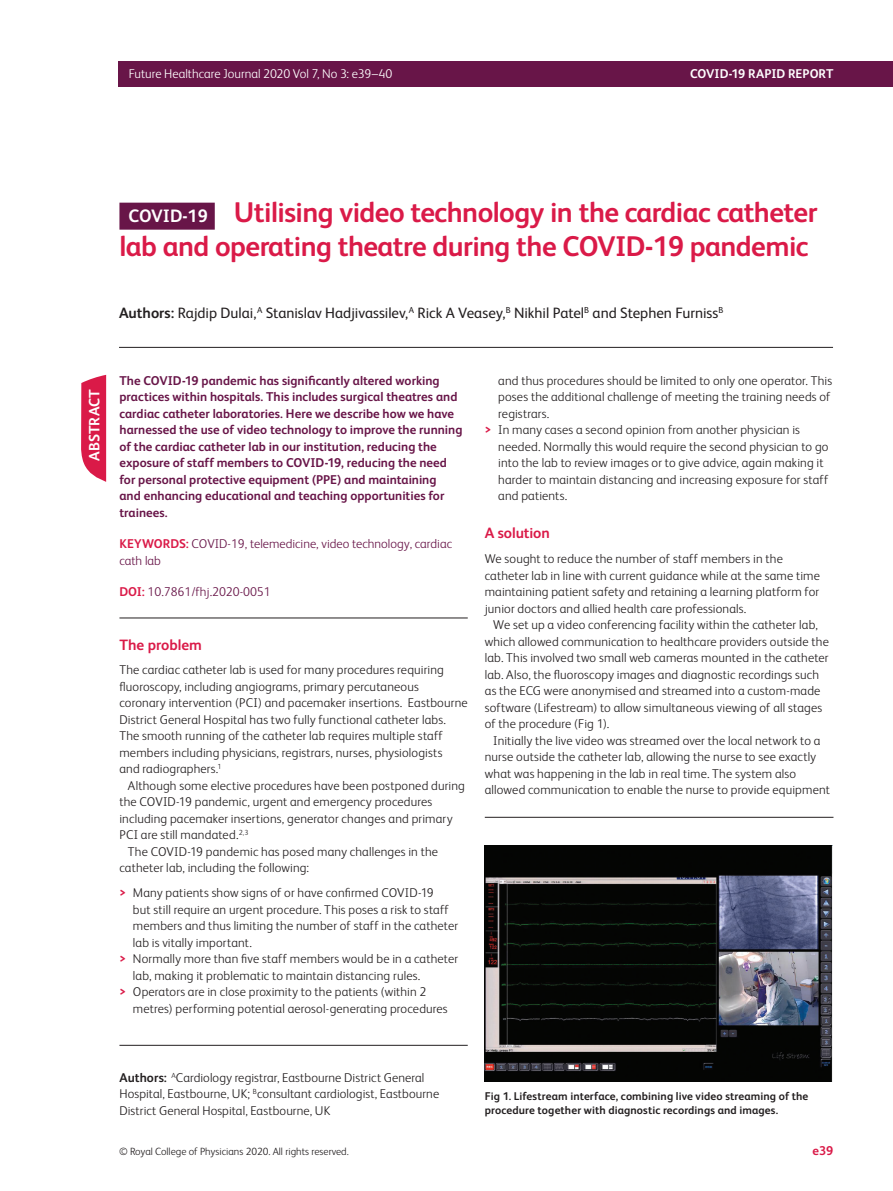
<style>
.page{position:relative;width:893px;height:1191px;background:#fff}
.page>*{position:absolute;margin:0;border:0;box-sizing:border-box;transform-origin:0 0}
.t1{font:700 28.5px/34.2px "FS Albert";letter-spacing:-.02em;color:#da1a48}
.t2{font:700 18px "FS Albert";color:#fff}
.front_article-meta_C{font:15px "FS Albert";letter-spacing:-.005em;color:#231f20}
.body_INTRO{font:700 15px "FS Albert";color:#da1a48}
.body_H1{font:700 15px "FS Albert";letter-spacing:-.005em;color:#da1a48}
.t3{font:700 15px "FS Albert";letter-spacing:.005em;color:#fff}
.body_sec_P_noIndent{font:300 12.75px/16.5px "FS Albert";letter-spacing:.01em;color:#231f20}
.body_sec_P_Indent{font:300 12.75px/16.5px "FS Albert";letter-spacing:.01em;color:#231f20}
.ABSTRACT{font:700 12.75px/16.5px "FS Albert";color:#681548}
.article-meta_contrib{font:300 12.75px/16.5px "FS Albert";letter-spacing:.005em;color:#231f20}
.article-meta_kwd-gro{font:300 12.75px/16.5px "FS Albert";color:#681548}
.t4{font:300 12.75px "FS Albert";color:#fff}
.t5{font:700 12.75px "FS Albert";color:#fff}
.t6{font:700 12.75px "FS Albert";color:#da1a48}
.Figure_caption{font:700 11.25px/14.7px "FS Albert";letter-spacing:.01em;color:#231f20}
.t7{font:300 10.5px "FS Albert";color:#231f20}
.s1{font-weight:700}
.s2{font-weight:700;color:#da1a48}
</style>
<div class="page">
<div style="left:119px;top:203px;width:96px;height:27px;background:#681548"></div>
<hr style="left:119px;top:347px;width:714px;height:1px;background:#231f20">
<hr style="left:119px;top:617px;width:349px;height:1px;background:#231f20">
<hr style="left:119px;top:1045px;width:349px;height:1px;background:#231f20">
<svg style="left:81px;top:375px;width:25px;height:107px;background:#de355d"></svg>
<hr style="left:485px;top:817px;width:348px;height:1px;background:#231f20">
<img style="left:485px;top:845px;width:348px;height:236px">
<div style="left:119px;top:62px;width:774px;height:25px;background:#681548"></div>
<p class="t4" style="left:129px;top:66px;width:265px">Future Healthcare Journal 2020 Vol 7, No 3: e39–40</p>
<p class="t5" style="left:690px;top:66px;width:145px">COVID-19 RAPID REPORT</p>
<p class="t1" style="left:119px;top:195px;width:700px;text-indent:115px">Utilising video technology in the cardiac catheter lab and operating theatre during the COVID-19 pandemic</p>
<p class="t2" style="left:128px;top:205px;width:81px">COVID-19</p>
<p class="front_article-meta_C" style="left:119px;top:305px;width:606px"><span class="s1">Authors:</span> Rajdip Dulai,<sup>A</sup> Stanislav Hadjivassilev,<sup>A</sup> Rick A Veasey,<sup>B</sup> Nikhil Patel<sup>B</sup> and Stephen Furniss<sup>B</sup></p>
<p class="t3" style="left:86px;top:461px;width:73px;rotate:-90deg">ABSTRACT</p>
<p class="ABSTRACT" style="left:119px;top:372px;width:345px">The COVID-19 pandemic has significantly altered working practices within hospitals. This includes surgical theatres and cardiac catheter laboratories. Here we describe how we have harnessed the use of video technology to improve the running of the cardiac catheter lab in our institution, reducing the exposure of staff members to COVID-19, reducing the need for personal protective equipment (PPE) and maintaining<br>and enhancing educational and teaching opportunities for trainees.</p>
<p class="article-meta_kwd-gro" style="left:119px;top:535px;width:334px"><span class="s2">KEYWORDS:</span> COVID-19, telemedicine, video technology, cardiac cath lab</p>
<p class="article-meta_kwd-gro" style="left:119px;top:583px;width:153px"><span class="s2">DOI:</span> 10.7861/fhj.2020-0051</p>
<p class="body_INTRO" style="left:119px;top:636px;width:84px">The problem</p>
<p class="body_sec_P_noIndent" style="left:119px;top:661px;width:350px">The cardiac catheter lab is used for many procedures requiring fluoroscopy, including angiograms, primary percutaneous coronary intervention (PCI) and pacemaker insertions. Eastbourne District General Hospital has two fully functional catheter labs.<br>The smooth running of the catheter lab requires multiple staff members including physicians, registrars, nurses, physiologists<br>and radiographers.<sup>1</sup></p>
<p class="body_sec_P_Indent" style="left:119px;top:777px;width:347px;text-indent:9px">Although some elective procedures have been postponed during the COVID-19 pandemic, urgent and emergency procedures including pacemaker insertions, generator changes and primary PCI are still mandated.<sup>2,3</sup></p>
<p class="body_sec_P_Indent" style="left:119px;top:843px;width:320px;text-indent:9px">The COVID-19 pandemic has posed many challenges in the catheter lab, including the following:</p>
<p class="body_sec_P_noIndent" style="left:133px;top:884px;width:327px;text-indent:-14px"><span class="s2">&gt;</span> Many patients show signs of or have confirmed COVID-19<br>but still require an urgent procedure. This poses a risk to staff members and thus limiting the number of staff in the catheter lab is vitally important.</p>
<p class="body_sec_P_noIndent" style="left:133px;top:950px;width:327px;text-indent:-14px"><span class="s2">&gt;</span> Normally more than five staff members would be in a catheter lab, making it problematic to maintain distancing rules.</p>
<p class="body_sec_P_noIndent" style="left:133px;top:983px;width:316px;text-indent:-14px"><span class="s2">&gt;</span> Operators are in close proximity to the patients (within 2 metres) performing potential aerosol-generating procedures</p>
<p class="body_sec_P_noIndent" style="left:498px;top:372px;width:335px">and thus procedures should be limited to only one operator. This poses the additional challenge of meeting the training needs of registrars.</p>
<p class="body_sec_P_noIndent" style="left:498px;top:421px;width:332px;text-indent:-14px"><span class="s2">&gt;</span> In many cases a second opinion from another physician is needed. Normally this would require the second physician to go into the lab to review images or to give advice, again making it harder to maintain distancing and increasing exposure for staff and patients.</p>
<p class="body_H1" style="left:485px;top:524px;width:67px">A solution</p>
<p class="body_sec_P_noIndent" style="left:485px;top:550px;width:337px">We sought to reduce the number of staff members in the catheter lab in line with current guidance while at the same time maintaining patient safety and retaining a learning platform for junior doctors and allied health care professionals.</p>
<p class="body_sec_P_Indent" style="left:485px;top:616px;width:346px;text-indent:9px">We set up a video conferencing facility within the catheter lab, which allowed communication to healthcare providers outside the lab. This involved two small web cameras mounted in the catheter lab. Also, the fluoroscopy images and diagnostic recordings such as the ECG were anonymised and streamed into a custom-made software (Lifestream) to allow simultaneous viewing of all stages of the procedure (Fig 1).</p>
<p class="body_sec_P_Indent" style="left:485px;top:732px;width:347px;text-indent:9px">Initially the live video was streamed over the local network to a nurse outside the catheter lab, allowing the nurse to see exactly what was happening in the lab in real time. The system also allowed communication to enable the nurse to provide equipment</p>
<p class="article-meta_contrib" style="left:119px;top:1069px;width:321px"><span class="s1">Authors:</span> <sup>A</sup>Cardiology registrar, Eastbourne District General<br>Hospital, Eastbourne, UK; <sup>B</sup>consultant cardiologist, Eastbourne<br>District General Hospital, Eastbourne, UK</p>
<p class="Figure_caption" style="left:485px;top:1088px;width:325px">Fig 1. Lifestream interface, combining live video streaming of the procedure together with diagnostic recordings and images.</p>
<p class="t7" style="left:119px;top:1145px;width:231px">© Royal College of Physicians 2020. All rights reserved.</p>
<p class="t6" style="left:812px;top:1143px;width:22px">e39</p>
</div>
